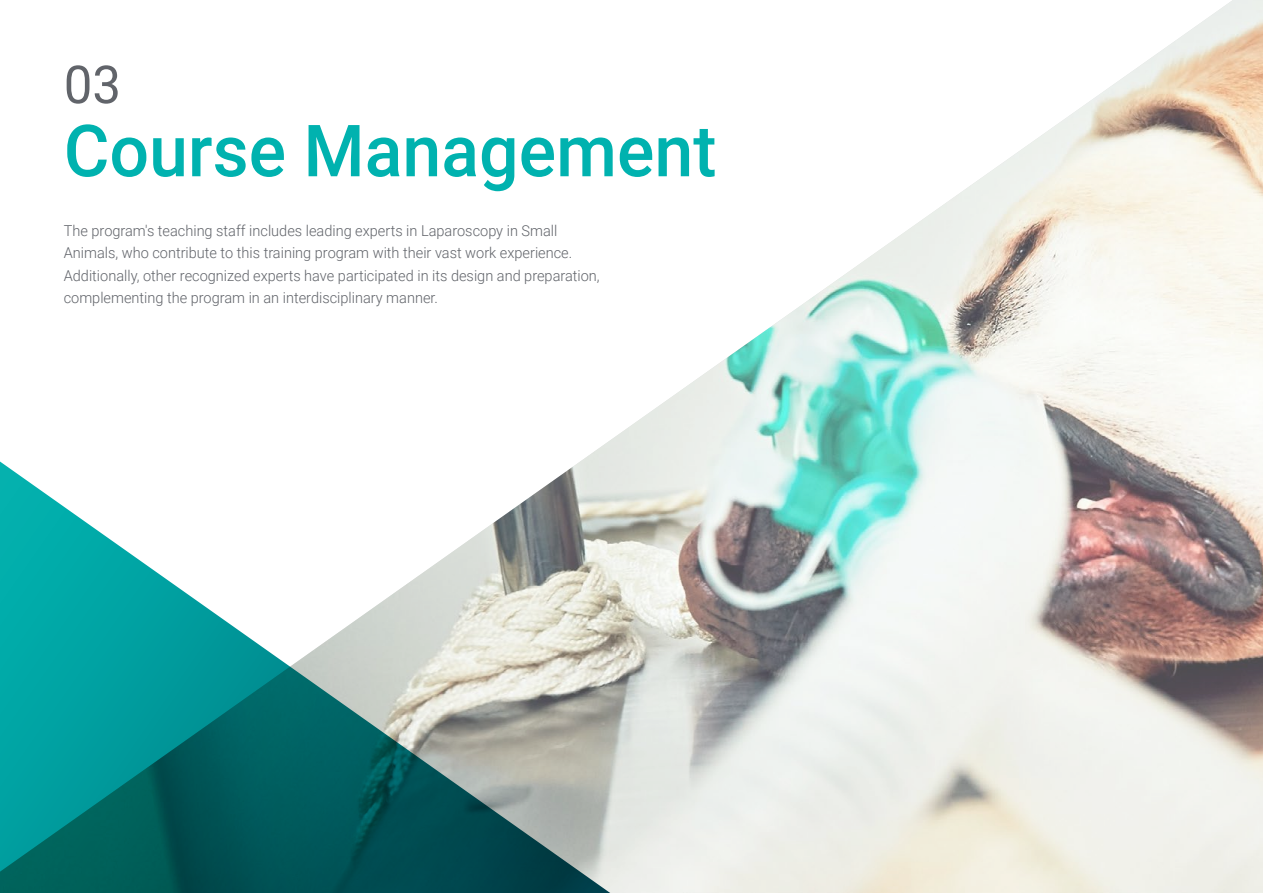
<style>
.page{position:relative;width:1263px;height:893px;background:#fff}
.page>*{position:absolute;margin:0;border:0;box-sizing:border-box;transform-origin:0 0}
.t1{font:500 72px "Roboto";color:#00b2af}
.t2{font:52.5px "Roboto";color:#61646a}
.t3{font:300 15px/22.5px "Roboto";color:#61646a}
</style>
<div class="page">
<img style="left:602px;top:0;width:661px;height:893px">
<svg style="left:0;top:446px;width:640px;height:447px"></svg>
<h2 class="t2" style="left:64px;top:48px;width:59px">03</h2>
<h1 class="t1" style="left:64px;top:100px;width:654px">Course Management</h1>
<p class="t3" style="left:64px;top:218px;width:537px">The program's teaching staff includes leading experts in Laparoscopy in Small Animals, who contribute to this training program with their vast work experience.<br>Additionally, other recognized experts have participated in its design and preparation, complementing the program in an interdisciplinary manner.</p>
</div>
